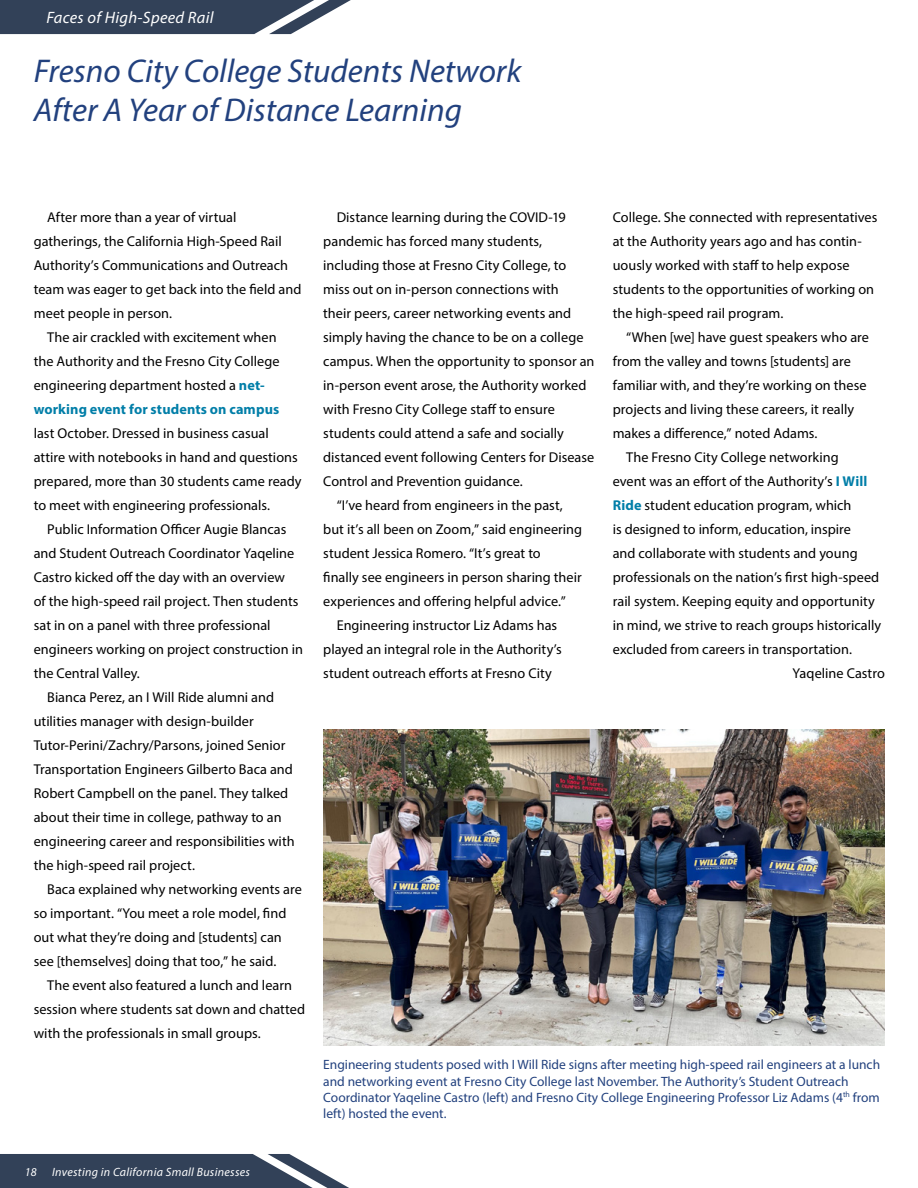
<style>
.page{position:relative;width:918px;height:1188px;background:#fff}
.page>*{position:absolute;margin:0;border:0;box-sizing:border-box;transform-origin:0 0}
.title__h1{font:italic 33px/39.6px "Myriad Pro";color:#22417e}
.t1{font:italic 16.5px "Myriad Pro";letter-spacing:.02em;color:#fff}
.justified_body__p{font:14.25px/24px "Myriad Pro";letter-spacing:.005em;color:#000}
.byline__p{font:14.25px "Myriad Pro";color:#000}
.Caption_p{font:13.5px/16.2px "Myriad Pro";color:#22417e}
.t2{font:italic 12px "Myriad Pro";letter-spacing:.025em;color:#fff}
.s1{font-weight:700;color:#007ea8}
</style>
<div class="page">
<svg style="left:0;top:1154px;width:349px;height:34px;background:#4c596d"></svg>
<svg style="left:0;top:0;width:351px;height:34px;background:#4c596d"></svg>
<img style="left:323px;top:730px;width:562px;height:316px">
<p class="t1" style="left:46px;top:7px;width:169px">Faces of High-Speed Rail</p>
<h1 class="title__h1" style="left:34px;top:50px;width:489px">Fresno City College Students Network<br>After A Year of Distance Learning</h1>
<p class="justified_body__p" style="left:34px;top:205px;width:269px;text-indent:13px">After more than a year of virtual gatherings, the California High-Speed Rail Authority’s Communications and Outreach team was eager to get back into the field and meet people in person.</p>
<p class="justified_body__p" style="left:34px;top:325px;width:269px;text-indent:13px">The air crackled with excitement when<br>the Authority and the Fresno City College engineering department hosted a <span class="s1">net&shy;working event for students on campus </span>last October. Dressed in business casual attire with notebooks in hand and questions prepared, more than 30 students came ready to meet with engineering professionals.</p>
<p class="justified_body__p" style="left:34px;top:517px;width:271px;text-indent:13px">Public Information Officer Augie Blancas and Student Outreach Coordinator Yaqeline Castro kicked off the day with an overview<br>of the high-speed rail project. Then students sat in on a panel with three professional engineers working on project construction in the Central Valley.</p>
<p class="justified_body__p" style="left:34px;top:685px;width:262px;text-indent:13px">Bianca Perez, an I Will Ride alumni and utilities manager with design-builder Tutor-Perini/Zachry/Parsons, joined Senior Transportation Engineers Gilberto Baca and Robert Campbell on the panel. They talked about their time in college, pathway to an engineering career and responsibilities with the high-speed rail project.</p>
<p class="justified_body__p" style="left:34px;top:877px;width:270px;text-indent:13px">Baca explained why networking events are so important. “You meet a role model, find out what they’re doing and [students] can see [themselves] doing that too,” he said.</p>
<p class="justified_body__p" style="left:34px;top:973px;width:273px;text-indent:13px">The event also featured a lunch and learn session where students sat down and chatted with the professionals in small groups.</p>
<p class="justified_body__p" style="left:323px;top:205px;width:273px;text-indent:13px">Distance learning during the COVID-19 pandemic has forced many students, including those at Fresno City College, to miss out on in-person connections with<br>their peers, career networking events and simply having the chance to be on a college campus. When the opportunity to sponsor an in-person event arose, the Authority worked with Fresno City College staff to ensure students could attend a safe and socially distanced event following Centers for Disease Control and Prevention guidance.</p>
<p class="justified_body__p" style="left:323px;top:493px;width:260px;text-indent:13px">“I’ve heard from engineers in the past, but it’s all been on Zoom,” said engineering student Jessica Romero. “It’s great to<br>finally see engineers in person sharing their experiences and offering helpful advice.”</p>
<p class="justified_body__p" style="left:323px;top:613px;width:240px;text-indent:13px">Engineering instructor Liz Adams has played an integral role in the Authority’s student outreach efforts at Fresno City</p>
<p class="justified_body__p" style="left:613px;top:205px;width:266px">College. She connected with representatives at the Authority years ago and has contin&shy;uously worked with staff to help expose students to the opportunities of working on the high-speed rail program.</p>
<p class="justified_body__p" style="left:613px;top:325px;width:258px;text-indent:13px">“When [we] have guest speakers who are from the valley and towns [students] are familiar with, and they’re working on these projects and living these careers, it really makes a difference,” noted Adams.</p>
<p class="justified_body__p" style="left:613px;top:445px;width:270px;text-indent:13px">The Fresno City College networking<br>event was an effort of the Authority’s <span class="s1">I Will Ride</span> student education program, which<br>is designed to inform, education, inspire<br>and collaborate with students and young professionals on the nation’s first high-speed rail system. Keeping equity and opportunity in mind, we strive to reach groups historically excluded from careers in transportation.</p>
<p class="byline__p" style="left:793px;top:664px;width:94px">Yaqeline Castro</p>
<p class="t2" style="left:25px;top:1164px;width:14px">18</p>
<p class="t2" style="left:52px;top:1164px;width:199px">Investing in California Small Businesses</p>
<p class="Caption_p" style="left:323px;top:1057px;width:558px">Engineering students posed with I Will Ride signs after meeting high-speed rail engineers at a lunch and networking event at Fresno City College last November. The Authority’s Student Outreach Coordinator Yaqeline Castro (left) and Fresno City College Engineering Professor Liz Adams (4<sup>th</sup> from left) hosted the event.</p>
</div>
